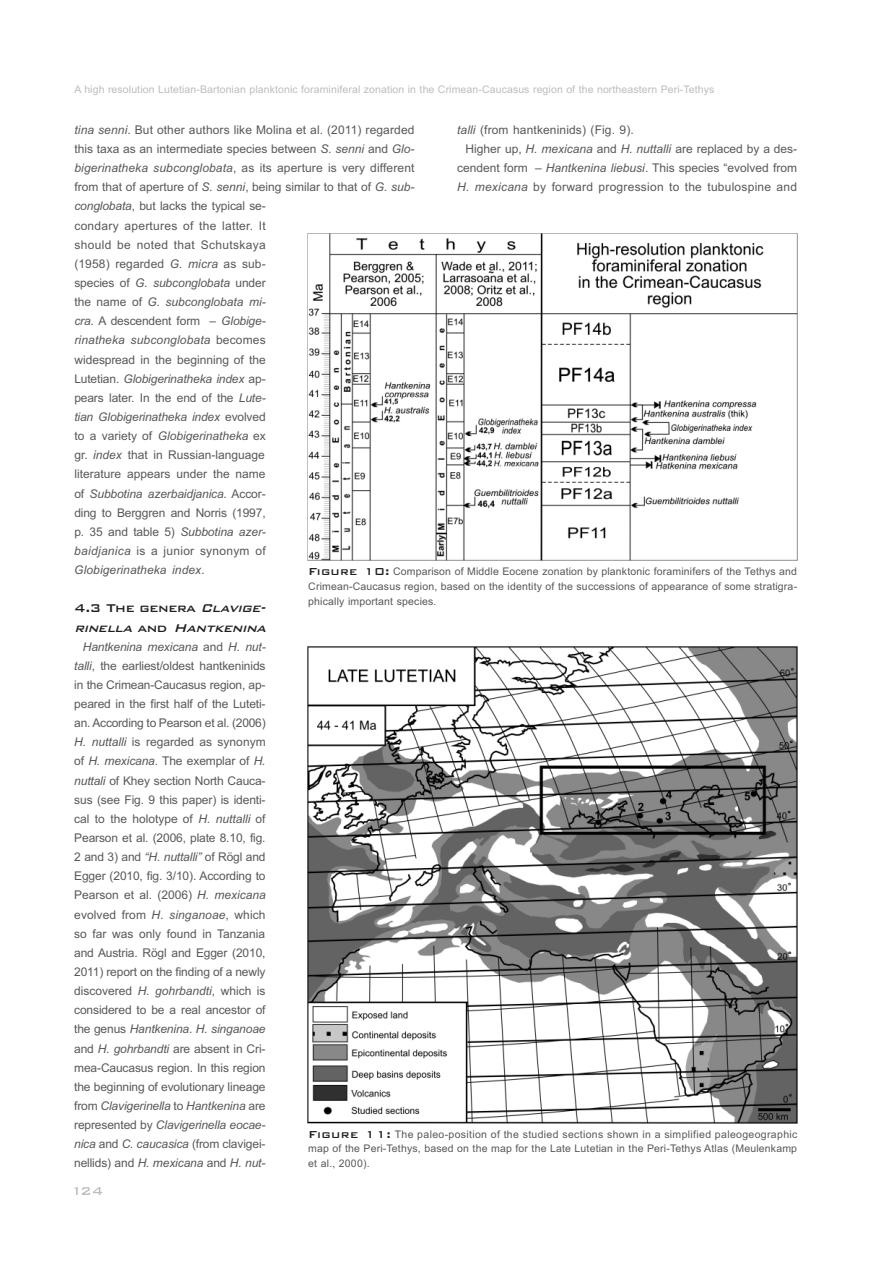
<style>
.page{position:relative;width:893px;height:1263px;background:#fff}
.page>*{position:absolute;margin:0;border:0;box-sizing:border-box;transform-origin:0 0}
.t1{font:italic 500 15px/19.2px "Bank Gothic BT";color:#231f20}
.t2{font:12px/19.2px "Arial";color:#57585a}
.t3{font:12px "Arial";letter-spacing:.02em;color:#57585a}
.t4{font:10.5px/14.9px "Arial";letter-spacing:.015em;color:#57585a;text-align:justify}
.t5{font:10.5px "Arial";letter-spacing:.01em;color:#bcbdc0}
.s1{font-style:italic}
.s2{font-family:"Bank Gothic BT";font-weight:500;font-size:13.5px;color:#231f20}
.s3{font-style:normal}
</style>
<div class="page">
<img style="left:308px;top:647px;width:490px;height:476px">
<img style="left:308px;top:233px;width:490px;height:327px">
<svg style="left:74px;top:1187px;width:28px;height:8px"></svg>
<p class="t5" style="left:74px;top:85px;width:641px">A high resolution Lutetian-Bartonian planktonic foraminiferal zonation in the Crimean-Caucasus region of the northeastern Peri-Tethys</p>
<p class="t2" style="left:74px;top:121px;width:342px"><span class="s1">tina senni</span>. But other authors like Molina et al. (2011) regarded this taxa as an intermediate species between <span class="s1">S. senni</span> and <span class="s1">Glo&shy;bigerinatheka subconglobata</span>, as its aperture is very different from that of aperture of <span class="s1">S. senni</span>, being similar to that of <span class="s1">G. sub&shy;conglobata</span>, but lacks the typical se-<br>condary apertures of the latter. It<br>should be noted that Schutskaya<br>(1958) regarded <span class="s1">G. micra</span> as sub-<br>species of <span class="s1">G. subconglobata</span> under<br>the name of <span class="s1">G. subconglobata mi-<br>cra</span>. A descendent form – <span class="s1">Globige-<br>rinatheka subconglobata</span> becomes<br>widespread in the beginning of the<br>Lutetian. <span class="s1">Globigerinatheka index</span> ap-<br>pears later. In the end of the <span class="s1">Lute-<br>tian Globigerinatheka index</span> evolved<br>to a variety of <span class="s1">Globigerinatheka</span> ex<br>gr. <span class="s1">index</span> that in Russian-language<br>literature appears under the name<br>of <span class="s1">Subbotina azerbaidjanica</span>. Accor-<br>ding to Berggren and Norris (1997,<br>p. 35 and table 5) <span class="s1">Subbotina azer-<br>baidjanica</span> is a junior synonym of<br><span class="s1">Globigerinatheka index</span>.</p>
<p class="t2" style="left:457px;top:121px;width:178px"><span class="s1">talli</span> (from hantkeninids) (Fig. 9).</p>
<p class="t2" style="left:466px;top:140px;width:333px">Higher up, <span class="s1">H. mexicana</span> and <span class="s1">H. nuttalli</span> are replaced by a des-</p>
<p class="t2" style="left:457px;top:160px;width:341px">cendent form – <span class="s1">Hantkenina liebusi</span>. This species “evolved from</p>
<p class="t3" style="left:457px;top:183px;width:342px"><span class="s1">H. mexicana</span> by forward progression to the tubulospine and</p>
<p class="t4" style="left:308px;top:565px;width:490px"><span class="s2">Figure 10:</span> Comparison of Middle Eocene zonation by planktonic foraminifers of the Tethys and Crimean-Caucasus region, based on the identity of the successions of appearance of some stratigra&shy;phically important species.</p>
<p class="t1" style="left:74px;top:599px;width:197px"><span class="s3">4.3 The genera</span> Clavige&shy;rinella <span class="s3">a n d</span> Hantkenina</p>
<p class="t2" style="left:74px;top:638px;width:193px;text-align:justify;text-indent:9px"><span class="s1">Hantkenina mexicana</span> and <span class="s1">H. nut&shy;talli</span>, the earliest/oldest hantkeninids in the Crimean-Caucasus region, ap&shy;peared in the first half of the Luteti&shy;an. According to Pearson et al. (2006)<br><span class="s1">H. nuttalli</span> is regarded as synonym of <span class="s1">H. mexicana</span>. The exemplar of <span class="s1">H. nuttali</span> of Khey section North Cauca&shy;sus (see Fig. 9 this paper) is identi&shy;cal to the holotype of <span class="s1">H. nuttalli</span> of Pearson et al. (2006, plate 8.10, fig.<br>2 and 3) and <span class="s1">“H. nuttalli”</span> of Rögl and Egger (2010, fig. 3/10). According to Pearson et al. (2006) <span class="s1">H. mexicana </span>evolved from <span class="s1">H. singanoae</span>, which so far was only found in Tanzania and Austria. Rögl and Egger (2010, 2011) report on the finding of a newly discovered <span class="s1">H. gohrbandti</span>, which is considered to be a real ancestor of the genus <span class="s1">Hantkenina</span>. <span class="s1">H. singanoae </span>and <span class="s1">H. gohrbandti</span> are absent in Cri&shy;mea-Caucasus region. In this region the beginning of evolutionary lineage from <span class="s1">Clavigerinella</span> to <span class="s1">Hantkenina</span> are represented by <span class="s1">Clavigerinella eocae&shy;nica</span> and <span class="s1">C. caucasica</span> (from clavigei&shy;nellids) and <span class="s1">H. mexicana</span> and <span class="s1">H. nut-</span></p>
<p class="t4" style="left:308px;top:1127px;width:491px"><span class="s2">Figure 11:</span> The paleo-position of the studied sections shown in a simplified paleogeographic map of the Peri-Tethys, based on the map for the Late Lutetian in the Peri-Tethys Atlas (Meulenkamp et al., 2000).</p>
</div>
